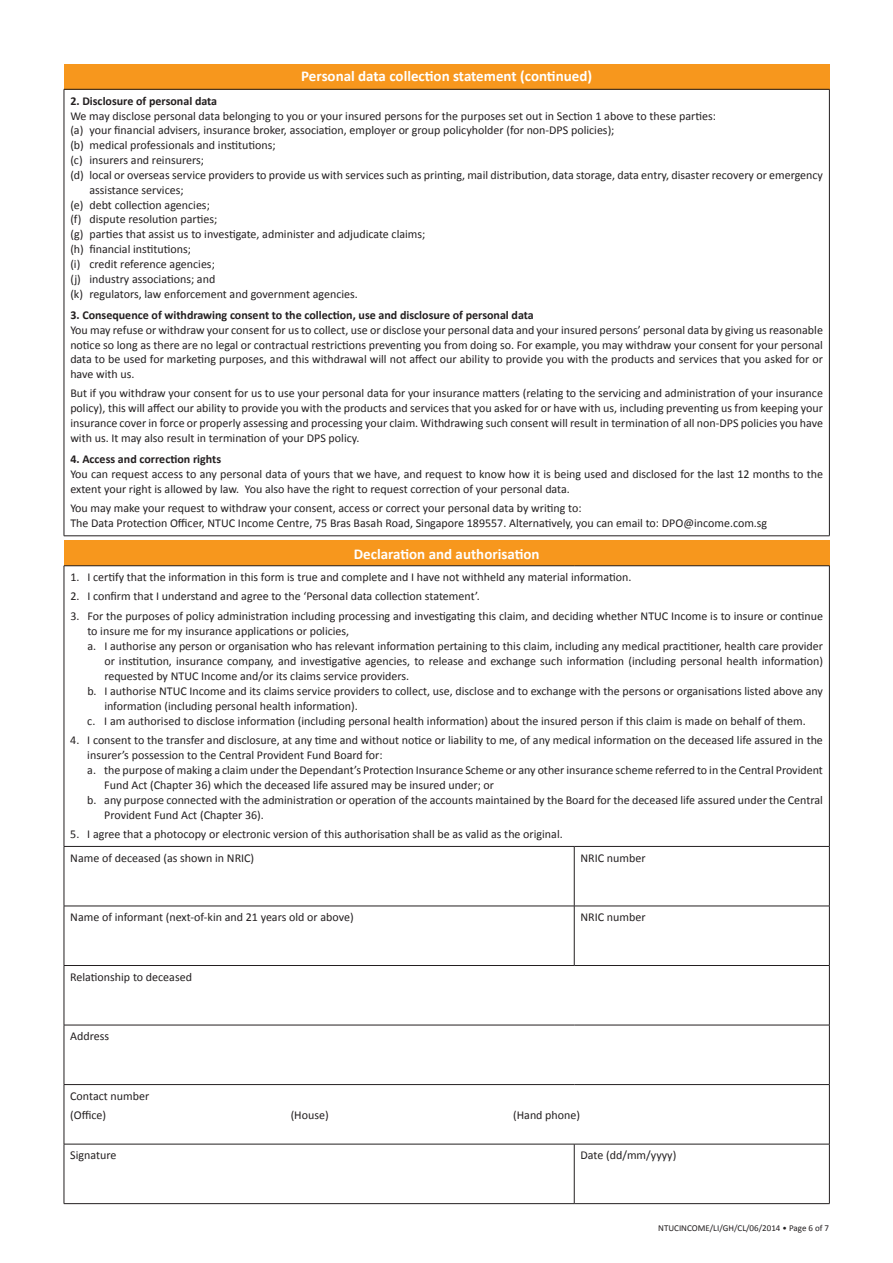
<style>
.page{position:relative;width:893px;height:1263px;background:#fff}
.page>*{position:absolute;margin:0;border:0;box-sizing:border-box;transform-origin:0 0}
.t1{font:700 15px "Calibri";color:#fff}
.t2{font:12px/14.9px "Calibri";color:#231f20}
.t3{font:700 12px "Calibri";color:#231f20}
.t4{font:9px "Calibri";color:#231f20}
</style>
<div class="page">
<div style="left:64px;top:64px;width:765px;height:25px;background:#f7971d"></div>
<hr style="left:64px;top:89px;width:766px;height:1px;background:#231f20">
<hr style="left:64px;top:89px;width:1px;height:447px;background:#231f20">
<hr style="left:829px;top:89px;width:1px;height:447px;background:#231f20">
<hr style="left:64px;top:535px;width:766px;height:1px;background:#231f20">
<div style="left:64px;top:540px;width:765px;height:26px;background:#f7971d"></div>
<hr style="left:64px;top:565px;width:510px;height:1px;background:#231f20">
<hr style="left:64px;top:566px;width:1px;height:280px;background:#231f20">
<hr style="left:574px;top:565px;width:256px;height:1px;background:#231f20">
<hr style="left:829px;top:566px;width:1px;height:280px;background:#231f20">
<hr style="left:64px;top:846px;width:510px;height:1px;background:#231f20">
<hr style="left:64px;top:847px;width:1px;height:59px;background:#231f20">
<hr style="left:574px;top:846px;width:256px;height:1px;background:#231f20">
<hr style="left:574px;top:847px;width:1px;height:59px;background:#231f20">
<hr style="left:829px;top:847px;width:1px;height:59px;background:#231f20">
<hr style="left:64px;top:906px;width:510px;height:1px;background:#231f20">
<hr style="left:64px;top:906px;width:1px;height:59px;background:#231f20">
<hr style="left:574px;top:906px;width:256px;height:1px;background:#231f20">
<hr style="left:574px;top:906px;width:1px;height:59px;background:#231f20">
<hr style="left:829px;top:906px;width:1px;height:59px;background:#231f20">
<hr style="left:64px;top:965px;width:510px;height:1px;background:#231f20">
<hr style="left:64px;top:966px;width:1px;height:59px;background:#231f20">
<hr style="left:574px;top:965px;width:256px;height:1px;background:#231f20">
<hr style="left:829px;top:966px;width:1px;height:59px;background:#231f20">
<hr style="left:64px;top:1025px;width:510px;height:1px;background:#231f20">
<hr style="left:64px;top:1025px;width:1px;height:59px;background:#231f20">
<hr style="left:574px;top:1025px;width:256px;height:1px;background:#231f20">
<hr style="left:829px;top:1025px;width:1px;height:59px;background:#231f20">
<hr style="left:64px;top:1084px;width:510px;height:1px;background:#231f20">
<hr style="left:64px;top:1085px;width:1px;height:59px;background:#231f20">
<hr style="left:574px;top:1084px;width:256px;height:1px;background:#231f20">
<hr style="left:829px;top:1085px;width:1px;height:59px;background:#231f20">
<hr style="left:64px;top:1144px;width:510px;height:1px;background:#231f20">
<hr style="left:64px;top:1144px;width:1px;height:59px;background:#231f20">
<hr style="left:574px;top:1144px;width:256px;height:1px;background:#231f20">
<hr style="left:574px;top:1144px;width:1px;height:59px;background:#231f20">
<hr style="left:829px;top:1144px;width:1px;height:59px;background:#231f20">
<hr style="left:64px;top:1203px;width:510px;height:1px;background:#231f20">
<hr style="left:574px;top:1203px;width:256px;height:1px;background:#231f20">
<p class="t1" style="left:301px;top:67px;width:292px">Personal data collection statement (continued)</p>
<p class="t3" style="left:70px;top:93px;width:148px">2. Disclosure of personal data</p>
<p class="t2" style="left:70px;top:108px;width:647px">We may disclose personal data belonging to you or your insured persons for the purposes set out in Section 1 above to these parties:</p>
<p class="t2" style="left:70px;top:122px;width:546px">(a) your financial advisers, insurance broker, association, employer or group policyholder (for non-DPS policies);</p>
<p class="t2" style="left:70px;top:137px;width:207px">(b) medical professionals and institutions;</p>
<p class="t2" style="left:70px;top:152px;width:135px">(c) insurers and reinsurers;</p>
<p class="t2" style="left:70px;top:167px;width:754px">(d) local or overseas service providers to provide us with services such as printing, mail distribution, data storage, data entry, disaster recovery or emergency</p>
<p class="t2" style="left:89px;top:182px;width:96px">assistance services;</p>
<p class="t2" style="left:70px;top:197px;width:141px">(e) debt collection agencies;</p>
<p class="t2" style="left:70px;top:211px;width:148px">(f) dispute resolution parties;</p>
<p class="t2" style="left:70px;top:226px;width:357px">(g) parties that assist us to investigate, administer and adjudicate claims;</p>
<p class="t2" style="left:70px;top:241px;width:122px">(h) financial institutions;</p>
<p class="t2" style="left:70px;top:256px;width:146px">(i) credit reference agencies;</p>
<p class="t2" style="left:70px;top:271px;width:146px">(j) industry associations; and</p>
<p class="t2" style="left:70px;top:286px;width:289px">(k) regulators, law enforcement and government agencies.</p>
<p class="t3" style="left:70px;top:307px;width:465px">3. Consequence of withdrawing consent to the collection, use and disclosure of personal data</p>
<p class="t2" style="left:70px;top:322px;width:754px;text-align:justify">You may refuse or withdraw your consent for us to collect, use or disclose your personal data and your insured persons’ personal data by giving us reasonable notice so long as there are no legal or contractual restrictions preventing you from doing so. For example, you may withdraw your consent for your personal data to be used for marketing purposes, and this withdrawal will not affect our ability to provide you with the products and services that you asked for or have with us.</p>
<p class="t2" style="left:70px;top:385px;width:754px;text-align:justify">But if you withdraw your consent for us to use your personal data for your insurance matters (relating to the servicing and administration of your insurance policy), this will affect our ability to provide you with the products and services that you asked for or have with us, including preventing us from keeping your insurance cover in force or properly assessing and processing your claim. Withdrawing such consent will result in termination of all non-DPS policies you have with us. It may also result in termination of your DPS policy.</p>
<p class="t3" style="left:70px;top:452px;width:152px">4. Access and correction rights</p>
<p class="t2" style="left:70px;top:466px;width:754px">You can request access to any personal data of yours that we have, and request to know how it is being used and disclosed for the last 12 months to the extent your right is allowed by law. You also have the right to request correction of your personal data.</p>
<p class="t2" style="left:70px;top:500px;width:698px">You may make your request to withdraw your consent, access or correct your personal data by writing to:<br>The Data Protection Officer, NTUC Income Centre, 75 Bras Basah Road, Singapore 189557. Alternatively, you can email to: DPO@income.com.sg</p>
<p class="t1" style="left:354px;top:544px;width:187px">Declaration and authorisation</p>
<p class="t2" style="left:70px;top:569px;width:563px">1. I certify that the information in this form is true and complete and I have not withheld any material information.</p>
<p class="t2" style="left:70px;top:588px;width:411px">2. I confirm that I understand and agree to the ‘Personal data collection statement’.</p>
<p class="t2" style="left:70px;top:608px;width:754px">3. For the purposes of policy administration including processing and investigating this claim, and deciding whether NTUC Income is to insure or continue</p>
<p class="t2" style="left:87px;top:623px;width:263px">to insure me for my insurance applications or policies,</p>
<p class="t2" style="left:87px;top:638px;width:737px">a. I authorise any person or organisation who has relevant information pertaining to this claim, including any medical practitioner, health care provider</p>
<p class="t2" style="left:104px;top:653px;width:720px">or institution, insurance company, and investigative agencies, to release and exchange such information (including personal health information)</p>
<p class="t2" style="left:104px;top:668px;width:306px">requested by NTUC Income and/or its claims service providers.</p>
<p class="t2" style="left:87px;top:683px;width:737px">b. I authorise NTUC Income and its claims service providers to collect, use, disclose and to exchange with the persons or organisations listed above any</p>
<p class="t2" style="left:104px;top:698px;width:255px">information (including personal health information).</p>
<p class="t2" style="left:87px;top:713px;width:720px">c. I am authorised to disclose information (including personal health information) about the insured person if this claim is made on behalf of them.</p>
<p class="t2" style="left:70px;top:732px;width:754px">4. I consent to the transfer and disclosure, at any time and without notice or liability to me, of any medical information on the deceased life assured in the</p>
<p class="t2" style="left:87px;top:747px;width:297px">insurer’s possession to the Central Provident Fund Board for:</p>
<p class="t2" style="left:87px;top:762px;width:737px">a. the purpose of making a claim under the Dependant’s Protection Insurance Scheme or any other insurance scheme referred to in the Central Provident</p>
<p class="t2" style="left:104px;top:777px;width:391px">Fund Act (Chapter 36) which the deceased life assured may be insured under; or</p>
<p class="t2" style="left:87px;top:792px;width:737px">b. any purpose connected with the administration or operation of the accounts maintained by the Board for the deceased life assured under the Central</p>
<p class="t2" style="left:104px;top:807px;width:161px">Provident Fund Act (Chapter 36).</p>
<p class="t2" style="left:70px;top:822px;width:494px;line-height:23.7px">5. I agree that a photocopy or electronic version of this authorisation shall be as valid as the original.<br>Name of deceased (as shown in NRIC)</p>
<p class="t2" style="left:581px;top:850px;width:67px">NRIC number</p>
<p class="t2" style="left:70px;top:909px;width:285px">Name of informant (next-of-kin and 21 years old or above)</p>
<p class="t2" style="left:581px;top:909px;width:67px">NRIC number</p>
<p class="t2" style="left:70px;top:969px;width:123px">Relationship to deceased</p>
<p class="t2" style="left:70px;top:1028px;width:40px">Address</p>
<p class="t2" style="left:70px;top:1086px;width:81px;line-height:18.6px">Contact number (Office)</p>
<p class="t2" style="left:291px;top:1107px;width:40px">(House)</p>
<p class="t2" style="left:513px;top:1107px;width:69px">(Hand phone)</p>
<p class="t2" style="left:70px;top:1147px;width:48px">Signature</p>
<p class="t2" style="left:581px;top:1147px;width:97px">Date (dd/mm/yyyy)</p>
<p class="t4" style="left:658px;top:1223px;width:172px">NTUCINCOME/LI/GH/CL/06/2014 • Page 6 of 7</p>
</div>
